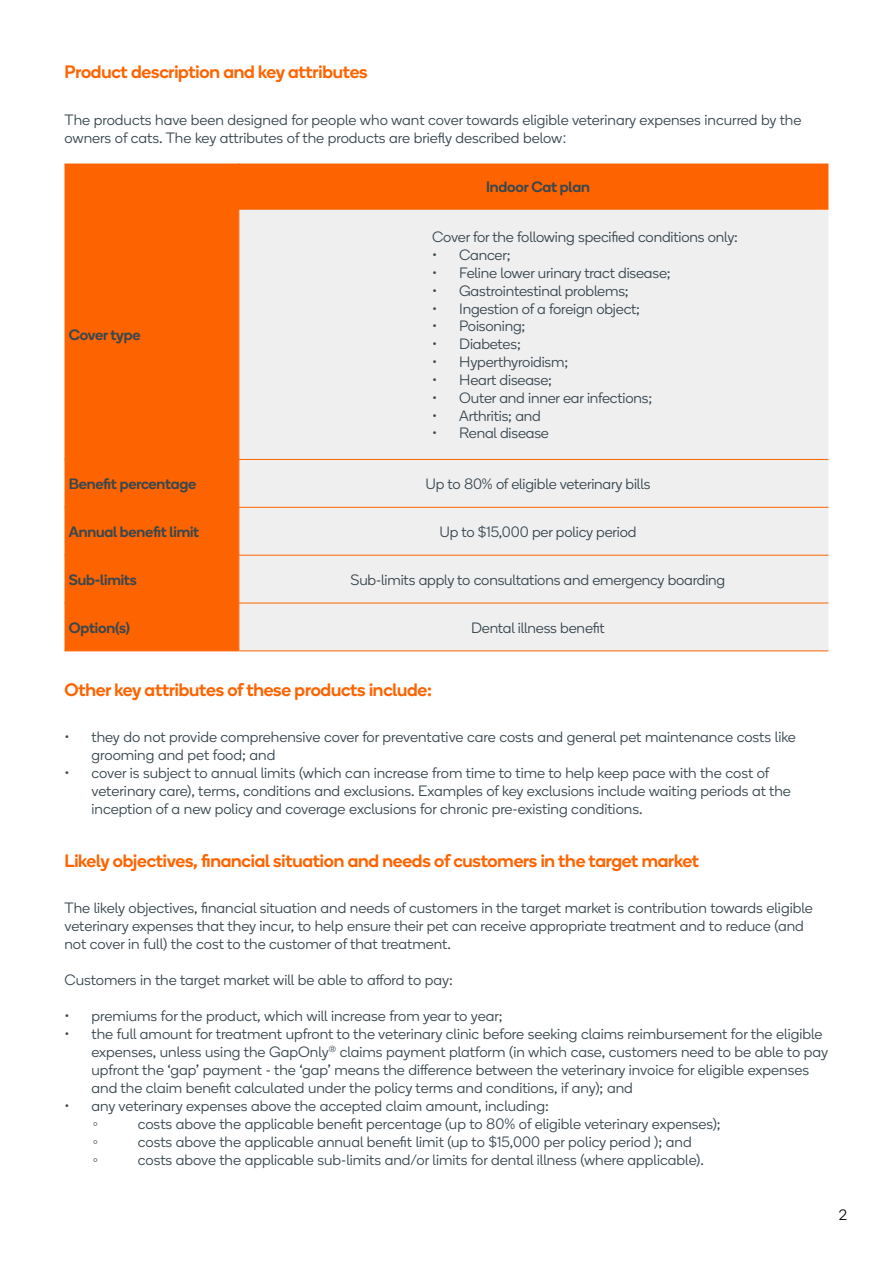
<style>
.page{position:relative;width:893px;height:1263px;background:#fff}
.page>*{position:absolute;margin:0;border:0;box-sizing:border-box;transform-origin:0 0}
.t1{font:500 18px "Fresh Sans";letter-spacing:-.01em;color:#fd6400}
.t2{font:15px/18px "Fresh Sans";color:#39474f}
.t3{font:500 15px "Fresh Sans";letter-spacing:-.01em;color:#39474f}
.t4{font:15px "Arial";color:#39474f}
.t5{font:15px "Fresh Sans";color:#000}
.s1{font-family:"Arial"}
</style>
<div class="page">
<div style="left:64px;top:164px;width:764px;height:486px;background:#fd6400"></div>
<div style="left:240px;top:210px;width:588px;height:440px;background:#efeff0"></div>
<hr style="left:239px;top:164px;width:1px;height:46px;background:#fd6400">
<hr style="left:64px;top:459px;width:175px;height:1px;background:#fd6400">
<hr style="left:64px;top:507px;width:175px;height:1px;background:#fd6400">
<hr style="left:64px;top:555px;width:175px;height:1px;background:#fd6400">
<hr style="left:64px;top:603px;width:175px;height:1px;background:#fd6400">
<hr style="left:64px;top:650px;width:175px;height:1px;background:#fd6400">
<hr style="left:239px;top:459px;width:589px;height:1px;background:#fd6400">
<hr style="left:239px;top:507px;width:589px;height:1px;background:#fd6400">
<hr style="left:239px;top:555px;width:589px;height:1px;background:#fd6400">
<hr style="left:239px;top:603px;width:589px;height:1px;background:#fd6400">
<hr style="left:239px;top:650px;width:589px;height:1px;background:#fd6400">
<hr style="left:239px;top:210px;width:1px;height:249px;background:#fd6400">
<hr style="left:239px;top:459px;width:1px;height:48px;background:#fd6400">
<hr style="left:239px;top:507px;width:1px;height:48px;background:#fd6400">
<hr style="left:239px;top:555px;width:1px;height:48px;background:#fd6400">
<hr style="left:239px;top:603px;width:1px;height:47px;background:#fd6400">
<p class="t1" style="left:64px;top:60px;width:305px">Product description and key attributes</p>
<p class="t2" style="left:64px;top:111px;width:738px">The products have been designed for people who want cover towards eligible veterinary expenses incurred by the owners of cats. The key attributes of the products are briefly described below<span class="s1">:</span></p>
<p class="t3" style="left:486px;top:177px;width:105px">Indoor Cat plan</p>
<p class="t3" style="left:69px;top:325px;width:73px">Cover type</p>
<p class="t2" style="left:432px;top:228px;width:307px">Cover for the following specified conditions only:</p>
<p class="t2" style="left:432px;top:246px;width:80px">• Cancer;</p>
<p class="t2" style="left:432px;top:264px;width:240px">• Feline lower urinary tract disease;</p>
<p class="t2" style="left:432px;top:282px;width:198px">• Gastrointestinal problems;</p>
<p class="t2" style="left:432px;top:300px;width:209px">• Ingestion of a foreign object;</p>
<p class="t2" style="left:432px;top:318px;width:95px">• Poisoning;</p>
<p class="t2" style="left:432px;top:335px;width:90px">• Diabetes;</p>
<p class="t2" style="left:432px;top:353px;width:138px">• Hyperthyroidism;</p>
<p class="t2" style="left:432px;top:371px;width:121px">• Heart disease;</p>
<p class="t2" style="left:432px;top:389px;width:222px">• Outer and inner ear infections;</p>
<p class="t2" style="left:432px;top:407px;width:110px">• Arthritis; and</p>
<p class="t2" style="left:432px;top:424px;width:118px">• Renal disease</p>
<p class="t3" style="left:69px;top:474px;width:129px">Benefit percentage</p>
<p class="t2" style="left:425px;top:475px;width:226px">Up to 80% of eligible veterinary bills</p>
<p class="t3" style="left:69px;top:521px;width:132px">Annual benefit limit</p>
<p class="t2" style="left:439px;top:523px;width:199px">Up to $15,000 per policy period</p>
<p class="t3" style="left:69px;top:569px;width:70px">Sub-limits</p>
<p class="t2" style="left:351px;top:571px;width:376px">Sub-limits apply to consultations and emergency boarding</p>
<p class="t3" style="left:69px;top:617px;width:63px">Option(s)</p>
<p class="t2" style="left:471px;top:619px;width:135px">Dental illness benefit</p>
<p class="t1" style="left:64px;top:677px;width:369px">Other key attributes of these products include:</p>
<p class="t2" style="left:92px;top:728px;width:706px;text-indent:-27px">• they do not provide comprehensive cover for preventative care costs and general pet maintenance costs like grooming and pet food; and</p>
<p class="t2" style="left:92px;top:764px;width:701px;text-indent:-27px">• cover is subject to annual limits (which can increase from time to time to help keep pace with the cost of veterinary care), terms, conditions and exclusions. Examples of key exclusions include waiting periods at the inception of a new policy and coverage exclusions for chronic pre-existing conditions.</p>
<p class="t1" style="left:64px;top:848px;width:636px">Likely objectives, financial situation and needs of customers in the target market</p>
<p class="t2" style="left:64px;top:899px;width:750px">The likely objectives, financial situation and needs of customers in the target market is contribution towards eligible veterinary expenses that they incur, to help ensure their pet can receive appropriate treatment and to reduce (and not cover in full) the cost to the customer of that treatment.</p>
<p class="t2" style="left:64px;top:971px;width:390px">Customers in the target market will be able to afford to pay:</p>
<p class="t2" style="left:64px;top:1007px;width:440px">• premiums for the product, which will increase from year to year;</p>
<p class="t2" style="left:92px;top:1025px;width:738px;text-indent:-27px">• the full amount for treatment upfront to the veterinary clinic before seeking claims reimbursement for the eligible expenses, unless using the GapOnly<sup>®</sup> claims payment platform (in which case, customers need to be able to pay upfront the ‘gap’ payment - the ‘gap’ means the difference between the veterinary invoice for eligible expenses and the claim benefit calculated under the policy terms and conditions, if any); and</p>
<p class="t2" style="left:65px;top:1097px;width:486px">• any veterinary expenses above the accepted claim amount, including:</p>
<p class="t4" style="left:93px;top:1113px;width:7px">◦</p>
<p class="t2" style="left:138px;top:1115px;width:584px">costs above the applicable benefit percentage (up to 80% of eligible veterinary expenses);</p>
<p class="t4" style="left:93px;top:1131px;width:7px">◦</p>
<p class="t2" style="left:138px;top:1133px;width:555px">costs above the applicable annual benefit limit (up to $15,000 per policy period ); and</p>
<p class="t4" style="left:93px;top:1149px;width:7px">◦</p>
<p class="t2" style="left:138px;top:1151px;width:568px">costs above the applicable sub-limits and/or limits for dental illness (where applicable).</p>
<p class="t5" style="left:839px;top:1206px;width:10px">2</p>
</div>
